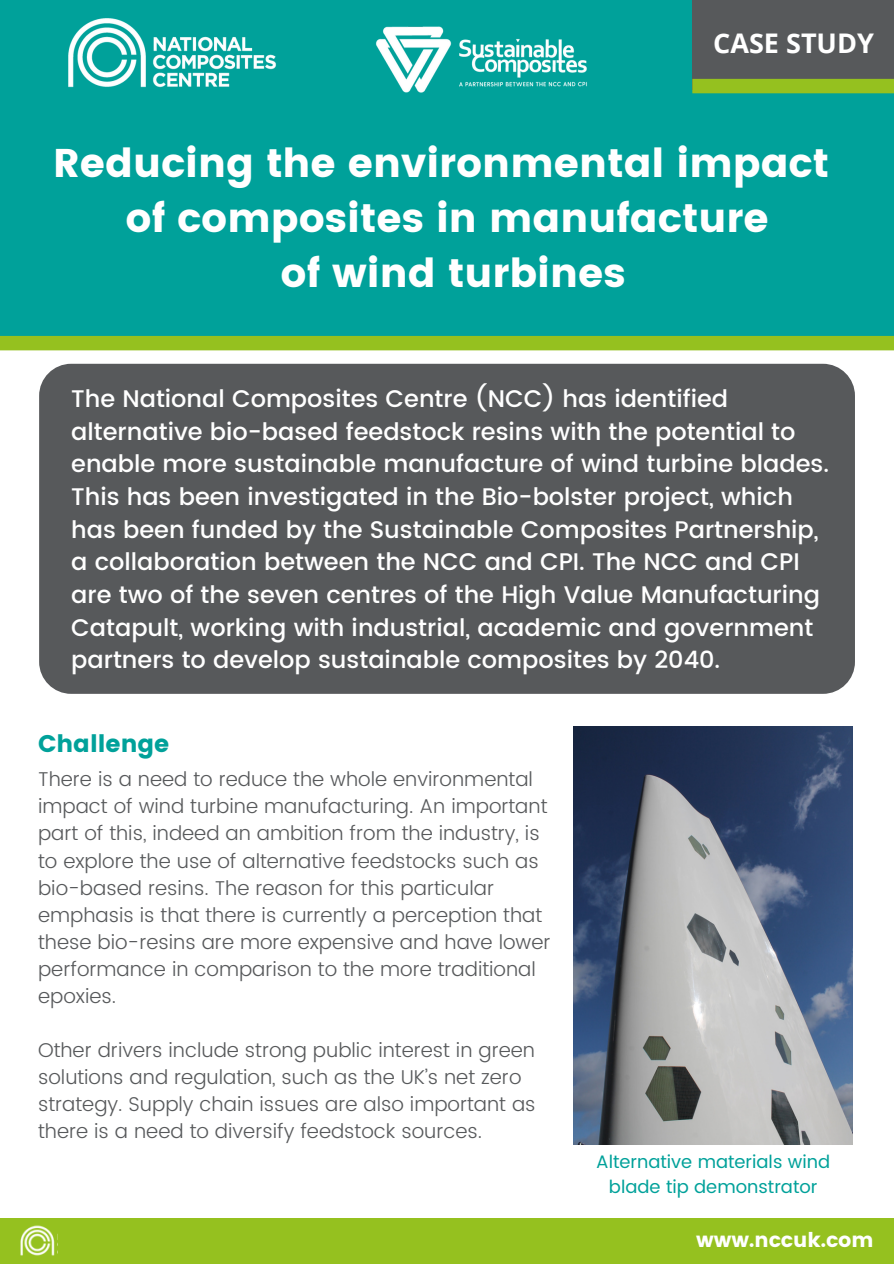
<style>
.page{position:relative;width:894px;height:1264px;background:#fff}
.page>*{position:absolute;margin:0;border:0;box-sizing:border-box;transform-origin:0 0}
.t1{font:40.05px "Poppins";color:#fff}
.t2{font:700 27px "Open Sans";color:#fff}
.t3{font:500 24px/32.7px "Poppins";color:#fff}
.t4{font:24px "Poppins";color:#00a19a}
.t5{font:21px "Poppins";color:#fff}
.t6{font:20.4px "Poppins";color:#fff}
.t7{font:300 19.95px/27px "Poppins";color:#57595b}
.t8{font:18px/24.8px "Poppins";color:#00a19a;text-align:center}
</style>
<div class="page">
<div style="left:0;top:0;width:893px;height:341px;background:#00a19a"></div>
<div style="left:39px;top:364px;width:815px;height:330px;background:#57595b;border-radius:32px"></div>
<div style="left:692px;top:0;width:201px;height:89px;background:#57595b"></div>
<div style="left:0;top:336px;width:893px;height:14px;background:#95c11f"></div>
<div style="left:0;top:1217px;width:893px;height:46px;background:#95c11f"></div>
<img style="left:376px;top:26px;width:211px;height:67px">
<img style="left:68px;top:18px;width:208px;height:70px">
<div style="left:692px;top:79px;width:201px;height:14px;background:#95c11f"></div>
<img style="left:20px;top:1225px;width:35px;height:31px">
<img style="left:574px;top:726px;width:278px;height:418px">
<p class="t2" style="left:713px;top:24px;width:162px">CASE STUDY</p>
<p class="t1" style="left:53px;top:140px;width:777px">Reducing the environmental impact</p>
<p class="t1" style="left:126px;top:195px;width:644px">of composites in manufacture</p>
<p class="t1" style="left:280px;top:250px;width:346px">of wind turbines</p>
<p class="t3" style="left:71px;top:382px;width:759px">The National Composites Centre (NCC) has identified alternative bio-based feedstock resins with the potential to enable more sustainable manufacture of wind turbine blades.<br>This has been investigated in the Bio-bolster project, which has been funded by the Sustainable Composites Partnership, a collaboration between the NCC and CPI. The NCC and CPI are two of the seven centres of the High Value Manufacturing Catapult, working with industrial, academic and government partners to develop sustainable composites by 2040.</p>
<p class="t4" style="left:38px;top:729px;width:133px">Challenge</p>
<p class="t7" style="left:38px;top:766px;width:514px">There is a need to reduce the whole environmental impact of wind turbine manufacturing. An important part of this, indeed an ambition from the industry, is to explore the use of alternative feedstocks such as bio-based resins. The reason for this particular emphasis is that there is currently a perception that these bio-resins are more expensive and have lower performance in comparison to the more traditional epoxies.</p>
<p class="t7" style="left:38px;top:1036px;width:499px">Other drivers include strong public interest in green solutions and regulation, such as the UK’s net zero strategy. Supply chain issues are also important as there is a need to diversify feedstock sources.</p>
<p class="t8" style="left:596px;top:1149px;width:235px">Alternative materials wind blade tip demonstrator</p>
<p class="t5" style="left:692px;top:1227px;width:184px">www.nccuk.com</p>
<p class="t6" style="left:696px;top:1228px;width:179px">www.nccuk.com</p>
</div>
